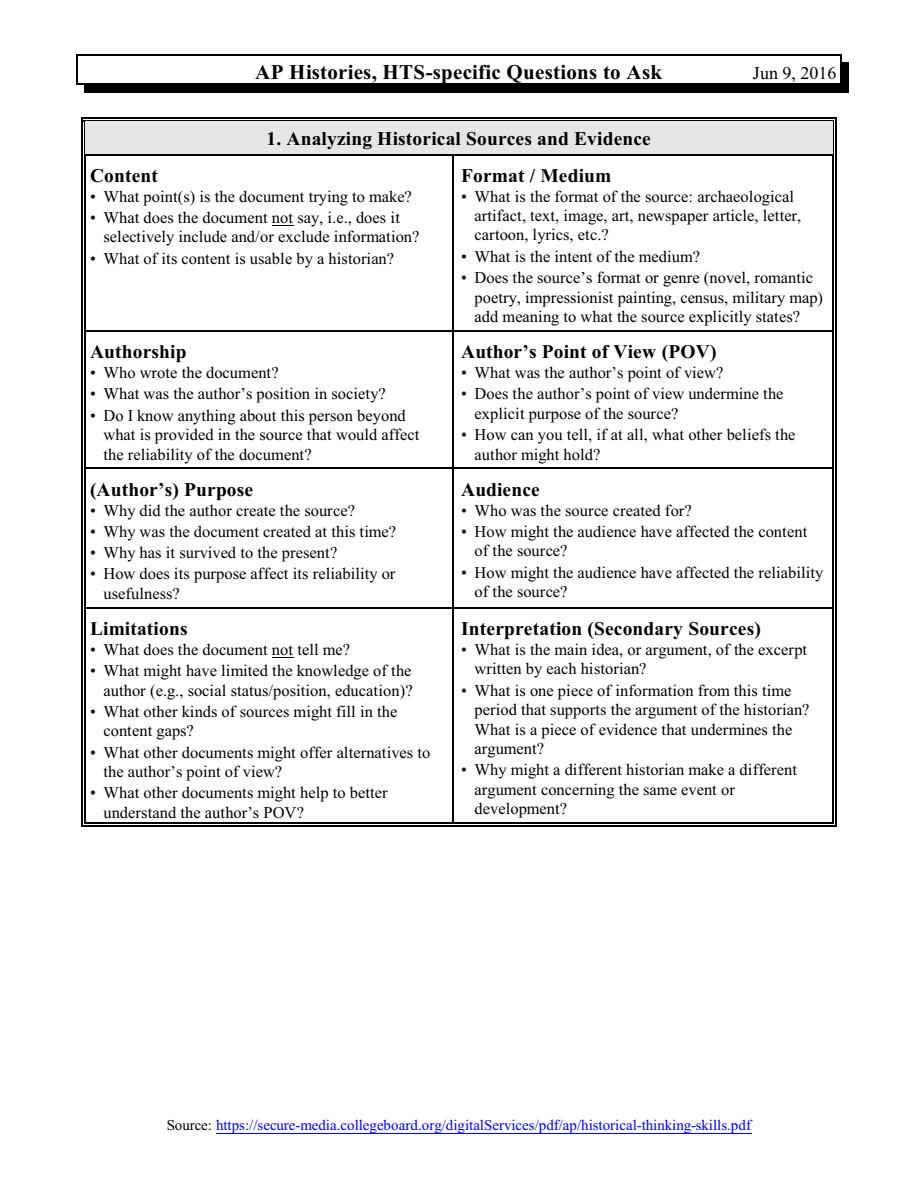
<style>
.page{position:relative;width:918px;height:1188px;background:#fff}
.page>*{position:absolute;margin:0;border:0;box-sizing:border-box;transform-origin:0 0}
.t1{font:700 21px "Times New Roman";letter-spacing:.01em;color:#000}
.t2{font:700 19.5px "Times New Roman";letter-spacing:.01em;color:#000}
.t3{font:18px "Times New Roman";color:#000}
.t4{font:16.5px/19.5px "Times New Roman";color:#000}
.t5{font:15px "Times New Roman";color:#00f}
.s1{color:#000}
</style>
<div class="page">
<hr style="left:76px;top:54px;width:2px;height:31px;background:#000">
<hr style="left:840px;top:54px;width:1px;height:31px;background:#000">
<hr style="left:76px;top:54px;width:765px;height:1px;background:#000">
<hr style="left:76px;top:84px;width:765px;height:1px;background:#000">
<div style="left:841px;top:62px;width:8px;height:31px;background:#000"></div>
<div style="left:84px;top:85px;width:765px;height:8px;background:#000"></div>
<hr style="left:84px;top:120px;width:1px;height:34px;background:#000">
<hr style="left:833px;top:120px;width:1px;height:34px;background:#000">
<hr style="left:84px;top:120px;width:750px;height:1px;background:#000">
<hr style="left:81px;top:117px;width:1px;height:37px;background:#000">
<hr style="left:836px;top:117px;width:1px;height:37px;background:#000">
<hr style="left:81px;top:117px;width:756px;height:2px;background:#000">
<div style="left:85px;top:122px;width:747px;height:32px;background:#e6e6e6"></div>
<hr style="left:84px;top:154px;width:1px;height:176px;background:#000">
<hr style="left:81px;top:154px;width:1px;height:176px;background:#000">
<hr style="left:85px;top:154px;width:367px;height:1px;background:#000">
<hr style="left:833px;top:154px;width:1px;height:176px;background:#000">
<hr style="left:836px;top:154px;width:1px;height:176px;background:#000">
<hr style="left:452px;top:154px;width:2px;height:176px;background:#000">
<hr style="left:452px;top:154px;width:380px;height:1px;background:#000">
<hr style="left:84px;top:330px;width:1px;height:138px;background:#000">
<hr style="left:81px;top:330px;width:1px;height:138px;background:#000">
<hr style="left:85px;top:330px;width:367px;height:2px;background:#000">
<hr style="left:833px;top:330px;width:1px;height:138px;background:#000">
<hr style="left:836px;top:330px;width:1px;height:138px;background:#000">
<hr style="left:452px;top:330px;width:2px;height:138px;background:#000">
<hr style="left:452px;top:330px;width:380px;height:2px;background:#000">
<hr style="left:84px;top:468px;width:1px;height:139px;background:#000">
<hr style="left:81px;top:468px;width:1px;height:139px;background:#000">
<hr style="left:85px;top:468px;width:367px;height:1px;background:#000">
<hr style="left:833px;top:468px;width:1px;height:139px;background:#000">
<hr style="left:836px;top:468px;width:1px;height:139px;background:#000">
<hr style="left:452px;top:468px;width:2px;height:139px;background:#000">
<hr style="left:452px;top:468px;width:380px;height:1px;background:#000">
<hr style="left:84px;top:607px;width:1px;height:216px;background:#000">
<hr style="left:84px;top:822px;width:368px;height:1px;background:#000">
<hr style="left:81px;top:607px;width:1px;height:219px;background:#000">
<hr style="left:81px;top:825px;width:371px;height:1px;background:#000">
<hr style="left:85px;top:607px;width:367px;height:2px;background:#000">
<hr style="left:833px;top:607px;width:1px;height:216px;background:#000">
<hr style="left:452px;top:822px;width:382px;height:1px;background:#000">
<hr style="left:836px;top:607px;width:1px;height:219px;background:#000">
<hr style="left:452px;top:825px;width:385px;height:1px;background:#000">
<hr style="left:452px;top:607px;width:2px;height:215px;background:#000">
<hr style="left:452px;top:607px;width:380px;height:2px;background:#000">
<svg style="left:272px;top:225px;width:21px;height:1px"></svg>
<svg style="left:272px;top:657px;width:21px;height:1px"></svg>
<hr style="left:216px;top:1133px;width:535px;height:1px;background:#00f">
<p class="t1" style="left:255px;top:65px;width:409px">AP Histories, HTS-specific Questions to Ask</p>
<p class="t3" style="left:753px;top:66px;width:85px">Jun 9, 2016</p>
<p class="t2" style="left:267px;top:132px;width:386px">1. Analyzing Historical Sources and Evidence</p>
<p class="t2" style="left:90px;top:169px;width:69px">Content</p>
<p class="t4" style="left:90px;top:188px;width:323px">• What point(s) is the document trying to make?</p>
<p class="t4" style="left:104px;top:209px;width:318px;text-indent:-14px">• What does the document not say, i.e., does it selectively include and/or exclude information?</p>
<p class="t4" style="left:90px;top:250px;width:306px">• What of its content is usable by a historian?</p>
<p class="t2" style="left:90px;top:345px;width:98px">Authorship</p>
<p class="t4" style="left:90px;top:364px;width:190px">• Who wrote the document?</p>
<p class="t4" style="left:90px;top:386px;width:297px">• What was the author’s position in society?</p>
<p class="t4" style="left:104px;top:407px;width:317px;text-indent:-14px">• Do I know anything about this person beyond what is provided in the source that would affect the reliability of the document?</p>
<p class="t2" style="left:90px;top:483px;width:165px">(Author’s) Purpose</p>
<p class="t4" style="left:90px;top:502px;width:267px">• Why did the author create the source?</p>
<p class="t4" style="left:90px;top:523px;width:308px">• Why was the document created at this time?</p>
<p class="t4" style="left:90px;top:544px;width:249px">• Why has it survived to the present?</p>
<p class="t4" style="left:104px;top:566px;width:293px;text-indent:-14px">• How does its purpose affect its reliability or usefulness?</p>
<p class="t2" style="left:90px;top:622px;width:99px">Limitations</p>
<p class="t4" style="left:90px;top:641px;width:262px">• What does the document not tell me?</p>
<p class="t4" style="left:90px;top:663px;width:324px;text-align:right">• What might have limited the knowledge of the author (e.g., social status/position, education)?</p>
<p class="t4" style="left:104px;top:703px;width:295px;text-indent:-14px">• What other kinds of sources might fill in the content gaps?</p>
<p class="t4" style="left:104px;top:744px;width:328px;text-indent:-14px">• What other documents might offer alternatives to the author’s point of view?</p>
<p class="t4" style="left:104px;top:785px;width:286px;text-indent:-14px">• What other documents might help to better understand the author’s POV?</p>
<p class="t2" style="left:461px;top:169px;width:152px">Format / Medium</p>
<p class="t4" style="left:475px;top:188px;width:328px;text-indent:-14px">• What is the format of the source: archaeological artifact, text, image, art, newspaper article, letter, cartoon, lyrics, etc.?</p>
<p class="t4" style="left:461px;top:248px;width:240px">• What is the intent of the medium?</p>
<p class="t4" style="left:475px;top:269px;width:350px;text-indent:-14px">• Does the source’s format or genre (novel, romantic poetry, impressionist painting, census, military map) add meaning to what the source explicitly states?</p>
<p class="t2" style="left:461px;top:345px;width:257px">Author’s Point of View (POV)</p>
<p class="t4" style="left:461px;top:364px;width:264px">• What was the author’s point of view?</p>
<p class="t4" style="left:475px;top:386px;width:310px;text-indent:-14px">• Does the author’s point of view undermine the explicit purpose of the source?</p>
<p class="t4" style="left:475px;top:426px;width:322px;text-indent:-14px">• How can you tell, if at all, what other beliefs the author might hold?</p>
<p class="t2" style="left:461px;top:483px;width:80px">Audience</p>
<p class="t4" style="left:461px;top:502px;width:232px">• Who was the source created for?</p>
<p class="t4" style="left:475px;top:523px;width:334px;text-indent:-14px">• How might the audience have affected the content of the source?</p>
<p class="t4" style="left:475px;top:564px;width:350px;text-indent:-14px">• How might the audience have affected the reliability of the source?</p>
<p class="t2" style="left:461px;top:622px;width:301px">Interpretation (Secondary Sources)</p>
<p class="t4" style="left:475px;top:641px;width:334px;text-indent:-14px">• What is the main idea, or argument, of the excerpt written by each historian?</p>
<p class="t4" style="left:475px;top:682px;width:336px;text-indent:-14px">• What is one piece of information from this time period that supports the argument of the historian?<br>What is a piece of evidence that undermines the argument?</p>
<p class="t4" style="left:475px;top:762px;width:324px;text-indent:-14px">• Why might a different historian make a different argument concerning the same event or development?</p>
<p class="t5" style="left:167px;top:1120px;width:586px"><span class="s1">Source:</span> https://secure-media.collegeboard.org/digitalServices/pdf/ap/historical-thinking-skills.pdf</p>
</div>
